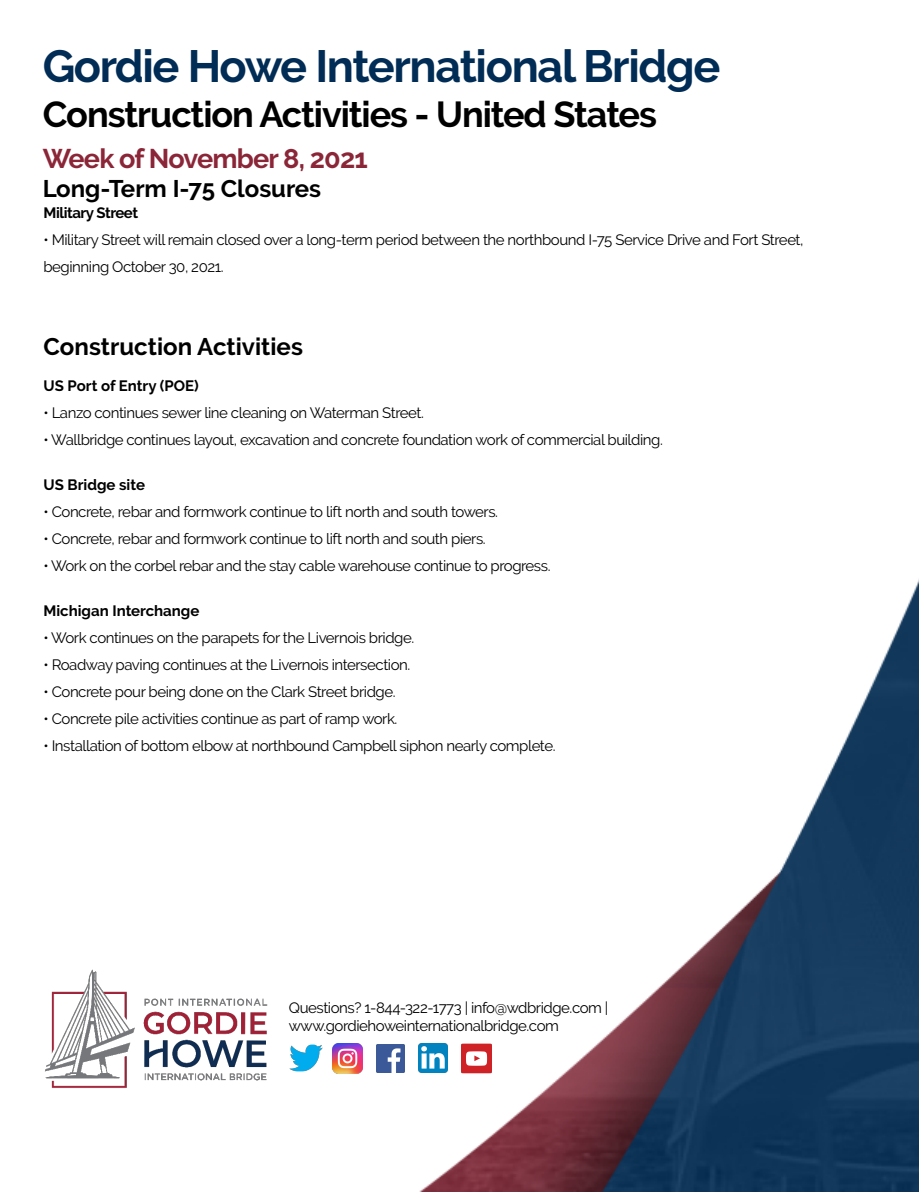
<style>
.page{position:relative;width:919px;height:1192px;background:#fff}
.page>*{position:absolute;margin:0;border:0;box-sizing:border-box;transform-origin:0 0}
.t1{font:700 45px "Raleway";letter-spacing:-.03em;color:#002c55}
.t2{font:700 36px "Raleway";letter-spacing:-.03em;color:#000}
.t3{font:700 27px "Raleway";letter-spacing:-.03em;color:#8b2638}
.t4{font:700 24px "Raleway";color:#000}
.t5{font:15px/18px "Raleway";letter-spacing:-.03em;color:#000}
.t6{font:700 15px "Raleway";color:#000}
.t7{font:700 15px "Raleway";letter-spacing:-.03em;color:#000}
</style>
<div class="page">
<img style="left:335px;top:581px;width:583px;height:610px">
<img style="left:289px;top:1044px;width:34px;height:28px">
<img style="left:376px;top:1044px;width:28px;height:28px">
<img style="left:419px;top:1043px;width:29px;height:29px">
<img style="left:460px;top:1042px;width:32px;height:32px">
<img style="left:332px;top:1043px;width:30px;height:30px">
<img style="left:45px;top:969px;width:223px;height:119px">
<h1 class="t1" style="left:43px;top:40px;width:679px">Gordie Howe International Bridge</h1>
<h2 class="t2" style="left:43px;top:93px;width:615px">Construction Activities - United States</h2>
<h3 class="t3" style="left:43px;top:143px;width:326px">Week of November 8, 2021</h3>
<p class="t7" style="left:43px;top:204px;width:96px">Military Street</p>
<p class="t5" style="left:43px;top:226px;width:761px;line-height:27px">• Military Street will remain closed over a long-term period between the northbound I-75 Service Drive and Fort Street, beginning October 30, 2021.</p>
<h3 class="t4" style="left:43px;top:175px;width:280px">Long-Term I-75 Closures</h3>
<h3 class="t4" style="left:43px;top:333px;width:261px">Construction Activities</h3>
<p class="t6" style="left:43px;top:377px;width:157px">US Port of Entry (POE)</p>
<p class="t5" style="left:43px;top:404px;width:382px">• Lanzo continues sewer line cleaning on Waterman Street.</p>
<p class="t5" style="left:43px;top:431px;width:621px">• Wallbridge continues layout, excavation and concrete foundation work of commercial building.</p>
<p class="t6" style="left:43px;top:476px;width:103px">US Bridge site</p>
<p class="t5" style="left:43px;top:503px;width:456px">• Concrete, rebar and formwork continue to lift north and south towers.</p>
<p class="t5" style="left:43px;top:530px;width:443px">• Concrete, rebar and formwork continue to lift north and south piers.</p>
<p class="t5" style="left:43px;top:557px;width:508px">• Work on the corbel rebar and the stay cable warehouse continue to progress.</p>
<p class="t6" style="left:43px;top:602px;width:157px">Michigan Interchange</p>
<p class="t5" style="left:43px;top:629px;width:372px">• Work continues on the parapets for the Livernois bridge.</p>
<p class="t5" style="left:43px;top:656px;width:368px">• Roadway paving continues at the Livernois intersection.</p>
<p class="t5" style="left:43px;top:683px;width:353px">• Concrete pour being done on the Clark Street bridge.</p>
<p class="t5" style="left:43px;top:710px;width:355px">• Concrete pile activities continue as part of ramp work.</p>
<p class="t5" style="left:43px;top:737px;width:513px">• Installation of bottom elbow at northbound Campbell siphon nearly complete.</p>
<p class="t5" style="left:289px;top:998px;width:321px">Questions? 1-844-322-1773 | info@wdbridge.com | www.gordiehoweinternationalbridge.com</p>
</div>
